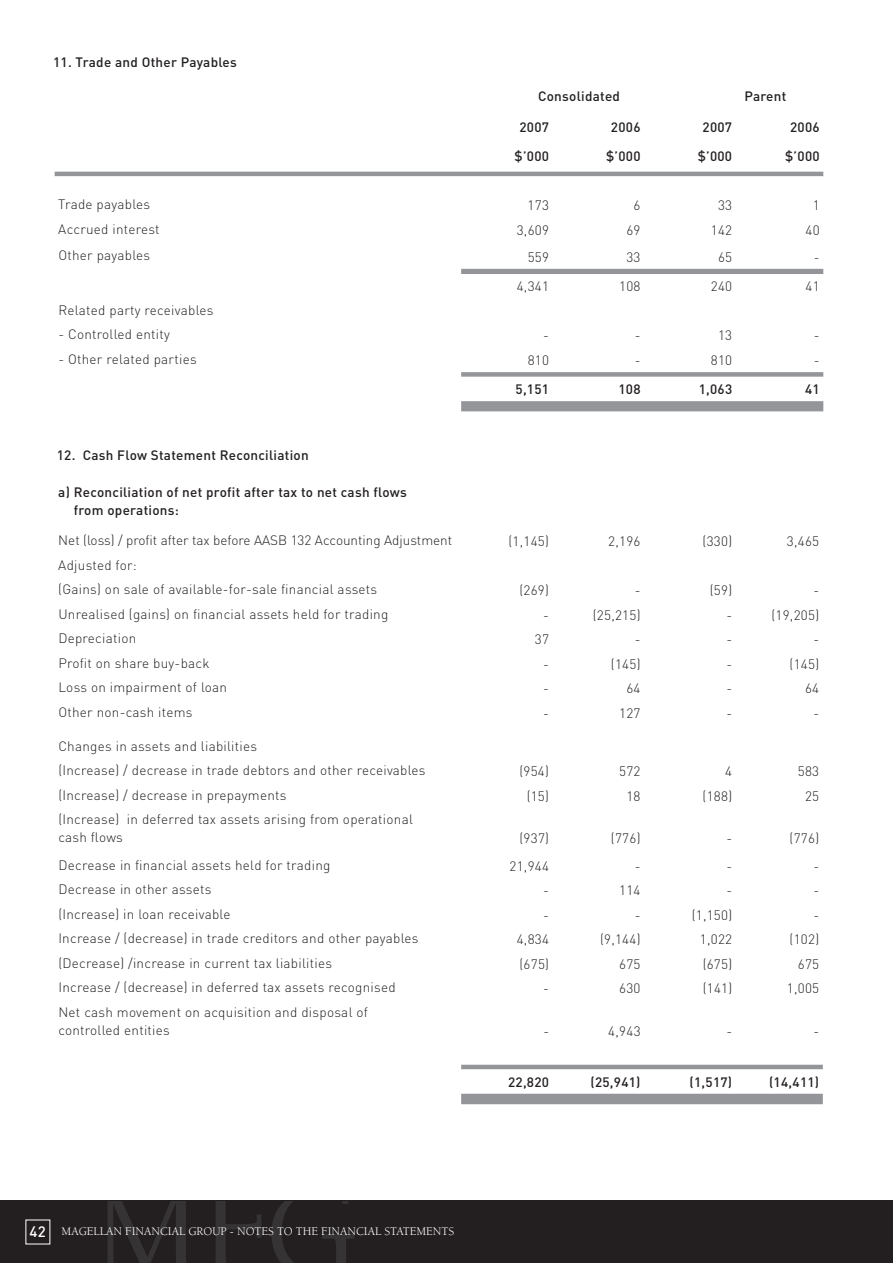
<style>
.page{position:relative;width:893px;height:1263px;background:#fff}
.page>*{position:absolute;margin:0;border:0;box-sizing:border-box;transform-origin:0 0}
.t1{font:500 15px "DIN";color:#fff}
.t2{font:300 13.5px/24.5px "DIN";letter-spacing:.02em;color:#231f20}
.t3{font:500 13.5px/18px "DIN";letter-spacing:.02em;color:#231f20}
.t4{font:300 13.5px "DIN";color:#231f20}
.t5{font:12px "Berkeley Std";color:#fff}
</style>
<div class="page">
<div style="left:0;top:1201px;width:893px;height:62px;background:#231f20"></div>
<svg style="left:108px;top:1201px;width:246px;height:62px"></svg>
<svg style="left:55px;top:172px;width:768px;height:239px"></svg>
<div style="left:55px;top:401px;width:406px;height:10px;background:#fff"></div>
<svg style="left:461px;top:1065px;width:362px;height:39px"></svg>
<p class="t3" style="left:53px;top:53px;width:185px">11. Trade and Other Payables</p>
<p class="t3" style="left:538px;top:87px;width:84px">Consolidated</p>
<p class="t3" style="left:744px;top:87px;width:43px">Parent</p>
<p class="t3" style="left:519px;top:117px;width:31px">2007</p>
<p class="t3" style="left:611px;top:117px;width:31px">2006</p>
<p class="t3" style="left:703px;top:117px;width:31px">2007</p>
<p class="t3" style="left:790px;top:117px;width:31px">2006</p>
<p class="t3" style="left:514px;top:147px;width:36px">$’000</p>
<p class="t3" style="left:606px;top:147px;width:36px">$’000</p>
<p class="t3" style="left:698px;top:147px;width:36px">$’000</p>
<p class="t3" style="left:785px;top:147px;width:36px">$’000</p>
<p class="t2" style="left:58px;top:192px;width:93px">Trade payables</p>
<p class="t2" style="left:528px;top:193px;width:23px">173</p>
<p class="t2" style="left:634px;top:193px;width:8px">6</p>
<p class="t2" style="left:718px;top:193px;width:16px">33</p>
<p class="t2" style="left:813px;top:193px;width:8px">1</p>
<p class="t2" style="left:58px;top:217px;width:103px">Accrued interest</p>
<p class="t2" style="left:517px;top:218px;width:34px">3,609</p>
<p class="t2" style="left:626px;top:218px;width:16px">69</p>
<p class="t2" style="left:711px;top:218px;width:23px">142</p>
<p class="t2" style="left:805px;top:218px;width:16px">40</p>
<p class="t2" style="left:58px;top:243px;width:93px">Other payables</p>
<p class="t2" style="left:528px;top:244px;width:23px">559</p>
<p class="t2" style="left:626px;top:244px;width:16px">33</p>
<p class="t2" style="left:718px;top:244px;width:16px">65</p>
<p class="t2" style="left:814px;top:244px;width:7px">-</p>
<p class="t2" style="left:517px;top:274px;width:34px">4,341</p>
<p class="t2" style="left:619px;top:274px;width:23px">108</p>
<p class="t2" style="left:711px;top:274px;width:23px">240</p>
<p class="t2" style="left:805px;top:274px;width:16px">41</p>
<p class="t2" style="left:58px;top:298px;width:157px">Related party receivables</p>
<p class="t2" style="left:58px;top:322px;width:113px">- Controlled entity</p>
<p class="t2" style="left:543px;top:323px;width:7px">-</p>
<p class="t2" style="left:635px;top:323px;width:7px">-</p>
<p class="t2" style="left:718px;top:323px;width:16px">13</p>
<p class="t2" style="left:814px;top:323px;width:7px">-</p>
<p class="t2" style="left:58px;top:347px;width:140px">- Other related parties</p>
<p class="t2" style="left:528px;top:348px;width:23px">810</p>
<p class="t2" style="left:635px;top:348px;width:7px">-</p>
<p class="t2" style="left:711px;top:348px;width:23px">810</p>
<p class="t2" style="left:814px;top:348px;width:7px">-</p>
<p class="t3" style="left:516px;top:380px;width:35px">5,151</p>
<p class="t3" style="left:618px;top:380px;width:24px">108</p>
<p class="t3" style="left:699px;top:380px;width:35px">1,063</p>
<p class="t3" style="left:805px;top:380px;width:16px">41</p>
<p class="t3" style="left:57px;top:445px;width:254px">12. Cash Flow Statement Reconciliation</p>
<p class="t3" style="left:74px;top:483px;width:334px;text-indent:-15px">a) Reconciliation of net profit after tax to net cash flows from operations:</p>
<p class="t4" style="left:58px;top:532px;width:395px">Net (loss) / profit after tax before AASB 132 Accounting Adjustment</p>
<p class="t2" style="left:508px;top:529px;width:42px">(1,145)</p>
<p class="t2" style="left:608px;top:529px;width:34px">2,196</p>
<p class="t2" style="left:703px;top:529px;width:31px">(330)</p>
<p class="t2" style="left:787px;top:529px;width:34px">3,465</p>
<p class="t2" style="left:58px;top:552px;width:320px">Adjusted for:<br>(Gains) on sale of available-for-sale financial assets</p>
<p class="t2" style="left:519px;top:578px;width:31px">(269)</p>
<p class="t2" style="left:635px;top:578px;width:7px">-</p>
<p class="t2" style="left:710px;top:578px;width:24px">(59)</p>
<p class="t2" style="left:813px;top:578px;width:7px">-</p>
<p class="t2" style="left:58px;top:602px;width:332px">Unrealised (gains) on financial assets held for trading</p>
<p class="t2" style="left:543px;top:603px;width:7px">-</p>
<p class="t2" style="left:593px;top:603px;width:49px">(25,215)</p>
<p class="t2" style="left:726px;top:603px;width:7px">-</p>
<p class="t2" style="left:771px;top:603px;width:49px">(19,205)</p>
<p class="t2" style="left:58px;top:626px;width:79px">Depreciation</p>
<p class="t2" style="left:535px;top:627px;width:16px">37</p>
<p class="t2" style="left:635px;top:627px;width:7px">-</p>
<p class="t2" style="left:726px;top:627px;width:7px">-</p>
<p class="t2" style="left:813px;top:627px;width:7px">-</p>
<p class="t2" style="left:58px;top:651px;width:153px">Profit on share buy-back</p>
<p class="t2" style="left:543px;top:652px;width:7px">-</p>
<p class="t2" style="left:611px;top:652px;width:31px">(145)</p>
<p class="t2" style="left:726px;top:652px;width:7px">-</p>
<p class="t2" style="left:790px;top:652px;width:31px">(145)</p>
<p class="t2" style="left:58px;top:675px;width:170px">Loss on impairment of loan</p>
<p class="t2" style="left:543px;top:676px;width:7px">-</p>
<p class="t2" style="left:626px;top:676px;width:16px">64</p>
<p class="t2" style="left:726px;top:676px;width:7px">-</p>
<p class="t2" style="left:805px;top:676px;width:16px">64</p>
<p class="t2" style="left:58px;top:700px;width:136px">Other non-cash items</p>
<p class="t2" style="left:543px;top:701px;width:7px">-</p>
<p class="t2" style="left:619px;top:701px;width:23px">127</p>
<p class="t2" style="left:726px;top:701px;width:7px">-</p>
<p class="t2" style="left:813px;top:701px;width:7px">-</p>
<p class="t2" style="left:58px;top:733px;width:369px">Changes in assets and liabilities<br>(Increase) / decrease in trade debtors and other receivables</p>
<p class="t2" style="left:519px;top:759px;width:31px">(954)</p>
<p class="t2" style="left:619px;top:759px;width:23px">572</p>
<p class="t2" style="left:725px;top:759px;width:8px">4</p>
<p class="t2" style="left:798px;top:759px;width:23px">583</p>
<p class="t2" style="left:58px;top:782px;width:230px">(Increase) / decrease in prepayments</p>
<p class="t2" style="left:527px;top:784px;width:24px">(15)</p>
<p class="t2" style="left:626px;top:784px;width:16px">18</p>
<p class="t2" style="left:703px;top:784px;width:31px">(188)</p>
<p class="t2" style="left:805px;top:784px;width:16px">25</p>
<p class="t2" style="left:58px;top:810px;width:356px;line-height:18px">(Increase) in deferred tax assets arising from operational cash flows</p>
<p class="t2" style="left:519px;top:826px;width:31px">(937)</p>
<p class="t2" style="left:611px;top:826px;width:31px">(776)</p>
<p class="t2" style="left:726px;top:826px;width:7px">-</p>
<p class="t2" style="left:790px;top:826px;width:31px">(776)</p>
<p class="t2" style="left:58px;top:852px;width:274px">Decrease in financial assets held for trading</p>
<p class="t2" style="left:509px;top:853px;width:41px">21,944</p>
<p class="t2" style="left:635px;top:853px;width:7px">-</p>
<p class="t2" style="left:726px;top:853px;width:7px">-</p>
<p class="t2" style="left:813px;top:853px;width:7px">-</p>
<p class="t2" style="left:58px;top:877px;width:155px">Decrease in other assets</p>
<p class="t2" style="left:543px;top:878px;width:7px">-</p>
<p class="t2" style="left:619px;top:878px;width:23px">114</p>
<p class="t2" style="left:726px;top:878px;width:7px">-</p>
<p class="t2" style="left:813px;top:878px;width:7px">-</p>
<p class="t2" style="left:58px;top:901px;width:174px">(Increase) in loan receivable</p>
<p class="t2" style="left:543px;top:902px;width:7px">-</p>
<p class="t2" style="left:635px;top:902px;width:7px">-</p>
<p class="t2" style="left:692px;top:902px;width:42px">(1,150)</p>
<p class="t2" style="left:813px;top:902px;width:7px">-</p>
<p class="t2" style="left:58px;top:926px;width:362px">Increase / (decrease) in trade creditors and other payables</p>
<p class="t2" style="left:517px;top:927px;width:34px">4,834</p>
<p class="t2" style="left:600px;top:927px;width:42px">(9,144)</p>
<p class="t2" style="left:700px;top:927px;width:34px">1,022</p>
<p class="t2" style="left:790px;top:927px;width:31px">(102)</p>
<p class="t2" style="left:58px;top:950px;width:275px">(Decrease) /increase in current tax liabilities</p>
<p class="t2" style="left:519px;top:952px;width:31px">(675)</p>
<p class="t2" style="left:619px;top:952px;width:23px">675</p>
<p class="t2" style="left:703px;top:952px;width:31px">(675)</p>
<p class="t2" style="left:798px;top:952px;width:23px">675</p>
<p class="t2" style="left:58px;top:975px;width:339px">Increase / (decrease) in deferred tax assets recognised</p>
<p class="t2" style="left:543px;top:976px;width:7px">-</p>
<p class="t2" style="left:619px;top:976px;width:23px">630</p>
<p class="t2" style="left:703px;top:976px;width:31px">(141)</p>
<p class="t2" style="left:787px;top:976px;width:34px">1,005</p>
<p class="t2" style="left:58px;top:1003px;width:311px;line-height:18px">Net cash movement on acquisition and disposal of controlled entities</p>
<p class="t2" style="left:543px;top:1019px;width:7px">-</p>
<p class="t2" style="left:608px;top:1019px;width:34px">4,943</p>
<p class="t2" style="left:726px;top:1019px;width:7px">-</p>
<p class="t2" style="left:813px;top:1019px;width:7px">-</p>
<p class="t3" style="left:508px;top:1072px;width:42px">22,820</p>
<p class="t3" style="left:590px;top:1072px;width:52px">(25,941)</p>
<p class="t3" style="left:690px;top:1072px;width:44px">(1,517)</p>
<p class="t3" style="left:769px;top:1072px;width:52px">(14,411)</p>
<p class="t1" style="left:30px;top:1222px;width:18px">42</p>
<p class="t5" style="left:62px;top:1225px;width:394px">MAGELLAN FINANCIAL GROUP - NOTES TO THE FINANCIAL STATEMENTS</p>
</div>
